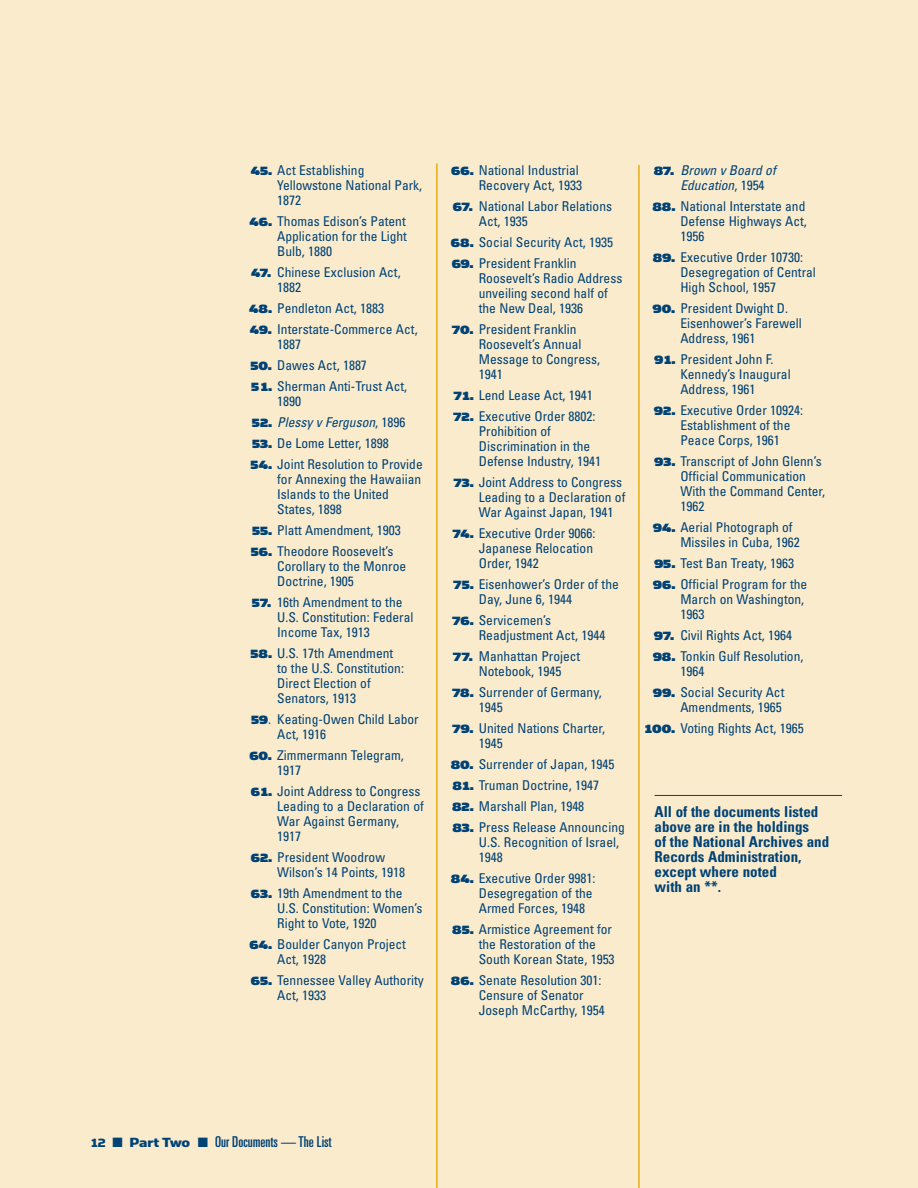
<style>
.page{position:relative;width:918px;height:1188px;background:#faebcd}
.page>*{position:absolute;margin:0;border:0;box-sizing:border-box;transform-origin:0 0}
.t1{font:700 condensed 15px/15px "Univers";color:#004275}
.t2{font:ultra-condensed 15px "Univers";color:#004275}
.t3{font:condensed 13.5px/15px "Univers";color:#004275}
.t4{font:italic condensed 13.5px/15px "Univers";color:#004275}
.s1{font-family:"Simian Text Gorilla";font-stretch:normal}
.s2{font-family:"Simian Text Gorilla";font-style:normal;font-stretch:normal}
.s3{font-style:normal}
.s4{font-family:"Simian Text Chimpanzee";font-stretch:normal;font-size:13.5px}
.s5{font-family:"Simian Text Chimpanzee";font-stretch:normal}
</style>
<div class="page">
<hr style="left:436px;top:164px;width:2px;height:1024px;background:#e8ae0f">
<hr style="left:638px;top:165px;width:2px;height:1023px;background:#e8ae0f">
<hr style="left:655px;top:795px;width:187px;height:1px;background:#004275">
<p class="t3" style="left:277px;top:164px;width:147px;text-indent:-26px"><span class="s1">45.</span> Act Establishing<br>Yellowstone National Park,<br>1872</p>
<p class="t3" style="left:277px;top:215px;width:131px;text-align:justify;text-indent:-28px"><span class="s1">46.</span> Thomas Edison’s Patent Application for the Light Bulb, 1880</p>
<p class="t3" style="left:277px;top:266px;width:125px;text-indent:-26px"><span class="s1">47.</span> Chinese Exclusion Act,<br>1882</p>
<p class="t3" style="left:249px;top:302px;width:136px"><span class="s1">48.</span> Pendleton Act, 1883</p>
<p class="t3" style="left:277px;top:323px;width:142px;text-indent:-27px"><span class="s1">49.</span> Interstate-Commerce Act,<br>1887</p>
<p class="t3" style="left:250px;top:356px;width:158px;line-height:21px"><span class="s1">50.</span> Dawes Act, 1887<br><span class="s1">5 1.</span> Sherman Anti-Trust Act,</p>
<p class="t3" style="left:277px;top:395px;width:25px">1890</p>
<p class="t4" style="left:252px;top:416px;width:155px"><span class="s2">52.</span> Plessy v Ferguson<span class="s3">, 1896</span></p>
<p class="t3" style="left:252px;top:437px;width:138px"><span class="s1">53.</span> De Lome Letter, 1898</p>
<p class="t3" style="left:277px;top:458px;width:147px;text-indent:-27px"><span class="s1">54.</span> Joint Resolution to Provide for Annexing the Hawaiian<br>Islands to the United<br>States, 1898</p>
<p class="t3" style="left:252px;top:524px;width:150px"><span class="s1">55.</span> Platt Amendment, 1903</p>
<p class="t3" style="left:277px;top:545px;width:131px;text-indent:-26px"><span class="s1">56.</span> Theodore Roosevelt’s<br>Corollary to the Monroe<br>Doctrine, 1905</p>
<p class="t3" style="left:277px;top:596px;width:138px;text-indent:-25px"><span class="s1">57.</span> 16th Amendment to the<br>U.S. Constitution: Federal<br>Income Tax, 1913</p>
<p class="t3" style="left:277px;top:647px;width:128px;text-indent:-27px"><span class="s1">58.</span> U.S. 17th Amendment to the U.S. Constitution:<br>Direct Election of<br>Senators, 1913</p>
<p class="t3" style="left:277px;top:713px;width:143px;text-indent:-26px"><span class="s1">59</span>. Keating-Owen Child Labor<br>Act, 1916</p>
<p class="t3" style="left:277px;top:749px;width:128px;text-indent:-28px"><span class="s1">60.</span> Zimmermann Telegram,<br>1917</p>
<p class="t3" style="left:277px;top:785px;width:148px;text-indent:-26px"><span class="s1">61.</span> Joint Address to Congress<br>Leading to a Declaration of<br>War Against Germany,<br>1917</p>
<p class="t3" style="left:277px;top:851px;width:130px;text-indent:-26px"><span class="s1">62.</span> President Woodrow<br>Wilson’s 14 Points, 1918</p>
<p class="t3" style="left:277px;top:887px;width:147px;text-indent:-26px"><span class="s1">63.</span> 19th Amendment to the<br>U.S. Constitution: Women’s<br>Right to Vote, 1920</p>
<p class="t3" style="left:277px;top:938px;width:130px;text-indent:-28px"><span class="s1">64.</span> Boulder Canyon Project<br>Act, 1928</p>
<p class="t3" style="left:277px;top:974px;width:148px;text-indent:-26px"><span class="s1">65.</span> Tennessee Valley Authority<br>Act, 1933</p>
<p class="t3" style="left:451px;top:164px;width:132px;text-align:right"><span class="s1">66.</span> National Industrial<br>Recovery Act, 1933</p>
<p class="t3" style="left:479px;top:200px;width:135px;text-indent:-26px"><span class="s1">67.</span> National Labor Relations<br>Act, 1935</p>
<p class="t3" style="left:451px;top:236px;width:164px"><span class="s1">68.</span> Social Security Act, 1935</p>
<p class="t3" style="left:479px;top:257px;width:145px;text-indent:-27px"><span class="s1">69.</span> President Franklin<br>Roosevelt’s Radio Address unveiling second half of the New Deal, 1936</p>
<p class="t3" style="left:479px;top:323px;width:123px;text-indent:-27px"><span class="s1">70.</span> President Franklin<br>Roosevelt’s Annual<br>Message to Congress,<br>1941</p>
<p class="t3" style="left:453px;top:389px;width:141px"><span class="s1">71.</span> Lend Lease Act, 1941</p>
<p class="t3" style="left:479px;top:410px;width:124px;text-indent:-25px"><span class="s1">72.</span> Executive Order 8802:<br>Prohibition of<br>Discrimination in the<br>Defense Industry, 1941</p>
<p class="t3" style="left:479px;top:476px;width:148px;text-indent:-25px"><span class="s1">73.</span> Joint Address to Congress<br>Leading to a Declaration of<br>War Against Japan, 1941</p>
<p class="t3" style="left:479px;top:527px;width:118px;text-indent:-26px"><span class="s1">74.</span> Executive Order 9066:<br>Japanese Relocation<br>Order, 1942</p>
<p class="t3" style="left:479px;top:578px;width:142px;text-indent:-26px"><span class="s1">75.</span> Eisenhower’s Order of the<br>Day, June 6, 1944</p>
<p class="t3" style="left:479px;top:614px;width:128px;text-indent:-27px"><span class="s1">76.</span> Servicemen’s<br>Readjustment Act, 1944</p>
<p class="t3" style="left:453px;top:650px;width:129px;text-align:center"><span class="s1">77.</span> Manhattan Project<br>Notebook, 1945</p>
<p class="t3" style="left:479px;top:686px;width:125px;text-indent:-27px"><span class="s1">78.</span> Surrender of Germany,<br>1945</p>
<p class="t3" style="left:479px;top:722px;width:128px;text-indent:-27px"><span class="s1">79.</span> United Nations Charter,<br>1945</p>
<p class="t3" style="left:451px;top:758px;width:165px"><span class="s1">80.</span> Surrender of Japan, 1945</p>
<p class="t3" style="left:452px;top:779px;width:148px"><span class="s1">81.</span> Truman Doctrine, 1947</p>
<p class="t3" style="left:452px;top:800px;width:134px"><span class="s1">82.</span> Marshall Plan, 1948</p>
<p class="t3" style="left:479px;top:821px;width:148px;text-indent:-26px"><span class="s1">83.</span> Press Release Announcing<br>U.S. Recognition of Israel,<br>1948</p>
<p class="t3" style="left:479px;top:872px;width:118px;text-indent:-28px"><span class="s1">84.</span> Executive Order 9981:<br>Desegregation of the<br>Armed Forces, 1948</p>
<p class="t3" style="left:479px;top:923px;width:137px;text-indent:-27px"><span class="s1">85.</span> Armistice Agreement for the Restoration of the<br>South Korean State, 1953</p>
<p class="t3" style="left:479px;top:974px;width:128px;text-indent:-28px"><span class="s1">86.</span> Senate Resolution 301:<br>Censure of Senator<br>Joseph McCarthy, 1954</p>
<p class="t4" style="left:680px;top:164px;width:97px;text-indent:-27px"><span class="s2">87.</span> Brown v Board of<br>Education<span class="s3">, 1954</span></p>
<p class="t3" style="left:680px;top:200px;width:128px;text-align:justify;text-indent:-28px"><span class="s1">88.</span> National Interstate and Defense Highways Act, 1956</p>
<p class="t3" style="left:680px;top:251px;width:137px;text-indent:-27px"><span class="s1">89.</span> Executive Order 10730:<br>Desegregation of Central<br>High School, 1957</p>
<p class="t3" style="left:680px;top:302px;width:123px;text-indent:-28px"><span class="s1">90.</span> President Dwight D.<br>Eisenhower’s Farewell<br>Address, 1961</p>
<p class="t3" style="left:680px;top:353px;width:112px;text-indent:-26px"><span class="s1">91.</span> President John F.<br>Kennedy’s Inaugural<br>Address, 1961</p>
<p class="t3" style="left:680px;top:404px;width:124px;text-indent:-26px"><span class="s1">92.</span> Executive Order 10924:<br>Establishment of the<br>Peace Corps, 1961</p>
<p class="t3" style="left:680px;top:455px;width:146px;text-indent:-26px"><span class="s1">93.</span> Transcript of John Glenn’s<br>Official Communication<br>With the Command Center,<br>1962</p>
<p class="t3" style="left:680px;top:521px;width:121px;text-indent:-28px"><span class="s1">94.</span> Aerial Photograph of<br>Missiles in Cuba, 1962</p>
<p class="t3" style="left:654px;top:557px;width:142px"><span class="s1">95.</span> Test Ban Treaty, 1963</p>
<p class="t3" style="left:680px;top:578px;width:128px;text-indent:-28px"><span class="s1">96.</span> Official Program for the<br>March on Washington,<br>1963</p>
<p class="t3" style="left:654px;top:629px;width:140px"><span class="s1">97.</span> Civil Rights Act, 1964</p>
<p class="t3" style="left:680px;top:650px;width:125px;text-indent:-28px"><span class="s1">98.</span> Tonkin Gulf Resolution,<br>1964</p>
<p class="t3" style="left:653px;top:686px;width:133px;text-align:right"><span class="s1">99.</span> Social Security Act<br>Amendments, 1965</p>
<p class="t3" style="left:645px;top:722px;width:160px"><span class="s1">100.</span> Voting Rights Act, 1965</p>
<p class="t1" style="left:655px;top:806px;width:176px">All of the documents listed above are in the holdings<br>of the National Archives and<br>Records Administration, except where noted<br>with an **.</p>
<p class="t2" style="left:92px;top:1137px;width:242px"><span class="s4">12</span> ■ <span class="s5">Part Two</span> ■ Our Documents — The List</p>
</div>
